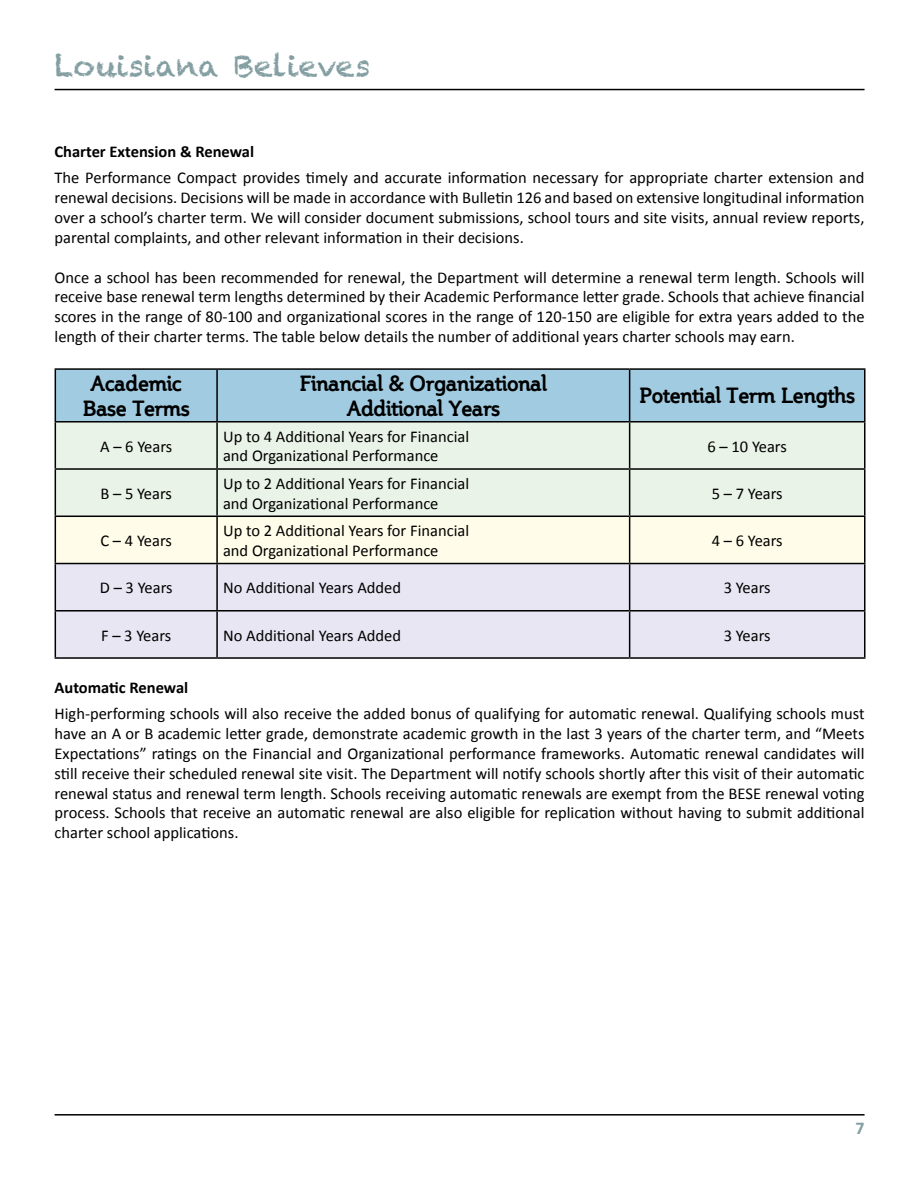
<style>
.page{position:relative;width:918px;height:1188px;background:#fff}
.page>*{position:absolute;margin:0;border:0;box-sizing:border-box;transform-origin:0 0}
.t1{font:30px "Chalkduster";color:#849fa2}
.t2{font:700 21px/25.2px "Steinem";letter-spacing:.01em;color:#000;text-align:center}
.t3{font:700 18px "Calibri";color:#849fa2}
.t4{font:16.5px/19.8px "Calibri";color:#000;text-align:justify}
.t5{font:700 16.5px "Calibri";color:#000}
</style>
<div class="page">
<hr style="left:55px;top:89px;width:810px;height:1px;background:#000">
<hr style="left:55px;top:1114px;width:810px;height:2px;background:#000">
<div style="left:56px;top:370px;width:808px;height:51px;background:#a1cbe0"></div>
<div style="left:56px;top:423px;width:808px;height:93px;background:#eaf3e7"></div>
<div style="left:56px;top:517px;width:808px;height:46px;background:#fffde9"></div>
<div style="left:56px;top:564px;width:808px;height:93px;background:#e9e6f3"></div>
<hr style="left:55px;top:368px;width:162px;height:2px;background:#000">
<hr style="left:55px;top:370px;width:1px;height:51px;background:#000">
<hr style="left:217px;top:368px;width:413px;height:2px;background:#000">
<hr style="left:216px;top:370px;width:2px;height:51px;background:#000">
<hr style="left:630px;top:368px;width:236px;height:2px;background:#000">
<hr style="left:629px;top:370px;width:1px;height:51px;background:#000">
<hr style="left:864px;top:370px;width:2px;height:51px;background:#000">
<hr style="left:55px;top:421px;width:162px;height:2px;background:#000">
<hr style="left:55px;top:423px;width:1px;height:45px;background:#000">
<hr style="left:217px;top:421px;width:413px;height:2px;background:#000">
<hr style="left:216px;top:423px;width:2px;height:45px;background:#000">
<hr style="left:630px;top:421px;width:236px;height:2px;background:#000">
<hr style="left:629px;top:423px;width:1px;height:45px;background:#000">
<hr style="left:864px;top:423px;width:2px;height:45px;background:#000">
<hr style="left:55px;top:468px;width:162px;height:2px;background:#000">
<hr style="left:55px;top:470px;width:1px;height:46px;background:#000">
<hr style="left:217px;top:468px;width:413px;height:2px;background:#000">
<hr style="left:216px;top:470px;width:2px;height:46px;background:#000">
<hr style="left:630px;top:468px;width:236px;height:2px;background:#000">
<hr style="left:629px;top:470px;width:1px;height:46px;background:#000">
<hr style="left:864px;top:470px;width:2px;height:46px;background:#000">
<hr style="left:55px;top:516px;width:162px;height:1px;background:#000">
<hr style="left:55px;top:517px;width:1px;height:46px;background:#000">
<hr style="left:217px;top:516px;width:413px;height:1px;background:#000">
<hr style="left:216px;top:517px;width:2px;height:46px;background:#000">
<hr style="left:630px;top:516px;width:236px;height:1px;background:#000">
<hr style="left:629px;top:517px;width:1px;height:46px;background:#000">
<hr style="left:864px;top:517px;width:2px;height:46px;background:#000">
<hr style="left:55px;top:563px;width:162px;height:1px;background:#000">
<hr style="left:55px;top:564px;width:1px;height:46px;background:#000">
<hr style="left:217px;top:563px;width:413px;height:1px;background:#000">
<hr style="left:216px;top:564px;width:2px;height:46px;background:#000">
<hr style="left:630px;top:563px;width:236px;height:1px;background:#000">
<hr style="left:629px;top:564px;width:1px;height:46px;background:#000">
<hr style="left:864px;top:564px;width:2px;height:46px;background:#000">
<hr style="left:55px;top:610px;width:162px;height:2px;background:#000">
<hr style="left:55px;top:612px;width:1px;height:45px;background:#000">
<hr style="left:217px;top:610px;width:413px;height:2px;background:#000">
<hr style="left:216px;top:612px;width:2px;height:45px;background:#000">
<hr style="left:630px;top:610px;width:236px;height:2px;background:#000">
<hr style="left:629px;top:612px;width:1px;height:45px;background:#000">
<hr style="left:864px;top:612px;width:2px;height:45px;background:#000">
<hr style="left:55px;top:657px;width:162px;height:2px;background:#000">
<hr style="left:217px;top:657px;width:413px;height:2px;background:#000">
<hr style="left:630px;top:657px;width:236px;height:2px;background:#000">
<h1 class="t1" style="left:55px;top:49px;width:317px">Louisiana Believes</h1>
<p class="t5" style="left:55px;top:141px;width:201px">Charter Extension &amp; Renewal</p>
<p class="t4" style="left:55px;top:168px;width:812px">The Performance Compact provides timely and accurate information necessary for appropriate charter extension and renewal decisions. Decisions will be made in accordance with Bulletin 126 and based on extensive longitudinal information over a school’s charter term. We will consider document submissions, school tours and site visits, annual review reports, parental complaints, and other relevant information in their decisions.</p>
<p class="t4" style="left:55px;top:267px;width:811px">Once a school has been recommended for renewal, the Department will determine a renewal term length. Schools will receive base renewal term lengths determined by their Academic Performance letter grade. Schools that achieve financial scores in the range of 80-100 and organizational scores in the range of 120-150 are eligible for extra years added to the length of their charter terms. The table below details the number of additional years charter schools may earn.</p>
<p class="t2" style="left:83px;top:371px;width:108px">Academic<br>Base Terms</p>
<p class="t2" style="left:300px;top:371px;width:249px">Financial &amp; Organizational<br>Additional Years</p>
<p class="t2" style="left:640px;top:383px;width:216px">Potential Term Lengths</p>
<p class="t4" style="left:100px;top:436px;width:74px">A – 6 Years</p>
<p class="t4" style="left:223px;top:426px;width:248px">Up to 4 Additional Years for Financial and Organizational Performance</p>
<p class="t4" style="left:708px;top:436px;width:81px">6 – 10 Years</p>
<p class="t4" style="left:100px;top:484px;width:73px">B – 5 Years</p>
<p class="t4" style="left:223px;top:474px;width:248px">Up to 2 Additional Years for Financial and Organizational Performance</p>
<p class="t4" style="left:712px;top:484px;width:73px">5 – 7 Years</p>
<p class="t4" style="left:100px;top:531px;width:73px">C – 4 Years</p>
<p class="t4" style="left:223px;top:521px;width:248px">Up to 2 Additional Years for Financial and Organizational Performance</p>
<p class="t4" style="left:712px;top:531px;width:73px">4 – 6 Years</p>
<p class="t4" style="left:100px;top:578px;width:74px">D – 3 Years</p>
<p class="t4" style="left:223px;top:578px;width:180px">No Additional Years Added</p>
<p class="t4" style="left:724px;top:578px;width:48px">3 Years</p>
<p class="t4" style="left:101px;top:625px;width:72px">F – 3 Years</p>
<p class="t4" style="left:223px;top:625px;width:180px">No Additional Years Added</p>
<p class="t4" style="left:724px;top:625px;width:48px">3 Years</p>
<p class="t5" style="left:55px;top:677px;width:135px">Automatic Renewal</p>
<p class="t4" style="left:55px;top:704px;width:812px">High-performing schools will also receive the added bonus of qualifying for automatic renewal. Qualifying schools must have an A or B academic letter grade, demonstrate academic growth in the last 3 years of the charter term, and “Meets Expectations” ratings on the Financial and Organizational performance frameworks. Automatic renewal candidates will still receive their scheduled renewal site visit. The Department will notify schools shortly after this visit of their automatic renewal status and renewal term length. Schools receiving automatic renewals are exempt from the BESE renewal voting process. Schools that receive an automatic renewal are also eligible for replication without having to submit additional charter school applications.</p>
<p class="t3" style="left:855px;top:1117px;width:11px">7</p>
</div>
